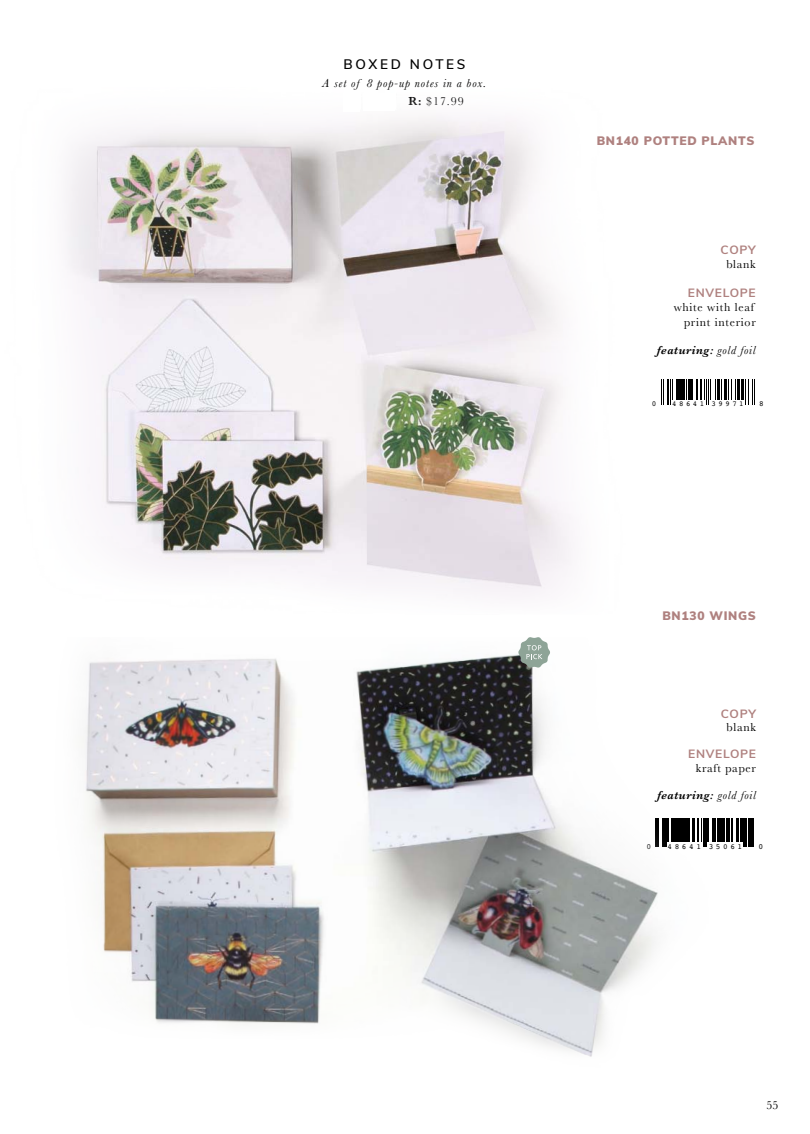
<style>
.page{position:relative;width:810px;height:1134px;background:#fff}
.page>*{position:absolute;margin:0;border:0;box-sizing:border-box;transform-origin:0 0}
.t1{font:600 13.5px "Muli";letter-spacing:.2em;color:#000}
.t2{font:12px/14.4px "Baskerville";letter-spacing:.06em;color:#000;text-align:right}
.t3{font:italic 600 12px "Baskerville";letter-spacing:.04em;color:#000}
.t4{font:italic 12px/18px "Baskerville";letter-spacing:.075em;color:#000}
.t5{font:900 12px "Muli";letter-spacing:.06em;color:#af817f}
.t6{font:700 12px "Muli";letter-spacing:.06em;color:#af817f}
.t7{font:7.95px "Frutiger";color:#000}
.t8{font:7.65px "Frutiger";letter-spacing:.335em;color:#000}
.t9{font:7.35px "Frutiger";letter-spacing:.335em;color:#000}
.s1{font-weight:600;font-style:normal}
.s2{font-style:normal}
.s3{font-weight:400}
</style>
<div class="page">
<img style="left:65px;top:117px;width:507px;height:479px">
<svg style="left:661px;top:380px;width:3px;height:25px"></svg>
<hr style="left:667px;top:380px;width:2px;height:25px;background:#000">
<svg style="left:670px;top:380px;width:3px;height:25px"></svg>
<hr style="left:676px;top:380px;width:2px;height:20px;background:#000">
<hr style="left:679px;top:380px;width:2px;height:20px;background:#000">
<hr style="left:682px;top:380px;width:3px;height:20px;background:#000">
<svg style="left:686px;top:380px;width:1px;height:20px"></svg>
<hr style="left:688px;top:380px;width:4px;height:20px;background:#000">
<hr style="left:696px;top:380px;width:2px;height:20px;background:#000">
<hr style="left:700px;top:380px;width:2px;height:20px;background:#000">
<svg style="left:704px;top:380px;width:18px;height:25px"></svg>
<hr style="left:724px;top:380px;width:3px;height:20px;background:#000">
<svg style="left:728px;top:380px;width:8px;height:20px"></svg>
<hr style="left:738px;top:380px;width:2px;height:20px;background:#000">
<hr style="left:742px;top:380px;width:2px;height:20px;background:#000">
<svg style="left:745px;top:380px;width:10px;height:25px"></svg>
<svg style="left:712px;top:818px;width:4px;height:24px"></svg>
<hr style="left:718px;top:818px;width:3px;height:24px;background:#000">
<hr style="left:722px;top:818px;width:3px;height:24px;background:#000">
<svg style="left:727px;top:818px;width:5px;height:24px"></svg>
<hr style="left:736px;top:818px;width:2px;height:24px;background:#000">
<hr style="left:740px;top:818px;width:2px;height:24px;background:#000">
<hr style="left:743px;top:818px;width:3px;height:29px;background:#000">
<svg style="left:749px;top:818px;width:5px;height:29px"></svg>
<img style="left:82px;top:654px;width:627px;height:403px">
<svg style="left:518px;top:637px;width:32px;height:31px"></svg>
<p class="t1" style="left:344px;top:54px;width:123px">BOXED NOTES</p>
<p class="t4" style="left:408px;top:74px;width:79px;text-indent:-86px">A set of 8 pop-up notes in a box.<br><span class="s1">R:</span> <span class="s2">$17.99</span></p>
<p class="t5" style="left:597px;top:132px;width:159px">BN140 POTTED PLANTS</p>
<p class="t6" style="left:721px;top:240px;width:37px">COPY</p>
<p class="t2" style="left:726px;top:257px;width:31px">blank</p>
<p class="t6" style="left:688px;top:284px;width:69px">ENVELOPE</p>
<p class="t2" style="left:674px;top:300px;width:83px">white with leaf print interior</p>
<p class="t3" style="left:657px;top:342px;width:100px">featuring: <span class="s3">gold foil</span></p>
<p class="t8" style="left:652px;top:398px;width:6px">0</p>
<p class="t9" style="left:672px;top:398px;width:73px">48641 39971</p>
<p class="t8" style="left:759px;top:398px;width:6px">8</p>
<p class="t5" style="left:662px;top:607px;width:95px">BN130 WINGS</p>
<p class="t6" style="left:721px;top:705px;width:37px">COPY</p>
<p class="t2" style="left:727px;top:721px;width:31px">blank</p>
<p class="t6" style="left:688px;top:745px;width:69px">ENVELOPE</p>
<p class="t2" style="left:696px;top:761px;width:62px">kraft paper</p>
<p class="t3" style="left:657px;top:787px;width:100px">featuring: <span class="s3">gold foil</span></p>
<p class="t7" style="left:646px;top:840px;width:6px">0</p>
<p class="t8" style="left:668px;top:840px;width:76px">48641 35061</p>
<p class="t7" style="left:759px;top:840px;width:6px">0</p>
<p class="t2" style="left:766px;top:1098px;width:13px">55</p>
</div>
